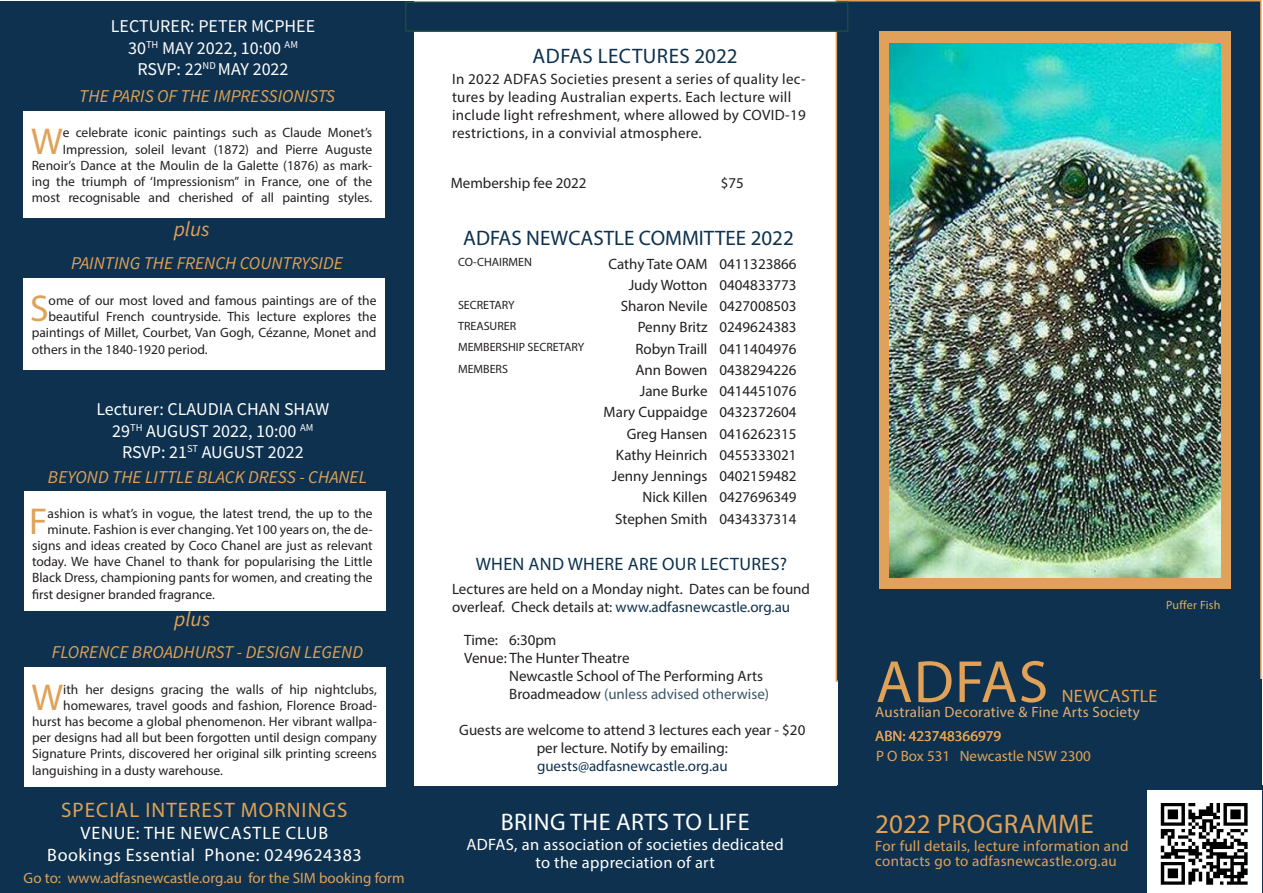
<style>
.page{position:relative;width:1263px;height:893px;background:#fff}
.page>*{position:absolute;margin:0;border:0;box-sizing:border-box;transform-origin:0 0}
.t1{font:60px "Myriad Pro";letter-spacing:.02em;color:#e0a258}
.t2{font:37.5px "Myriad Pro";color:#e0a258}
.t3{font:27px "Myriad Pro";letter-spacing:.02em;color:#e0a258}
.t4{font:24px "Myriad Pro";letter-spacing:.02em;color:#fff}
.t5{font:21px "Myriad Pro";color:#0d314e}
.t6{font:21px "Myriad Pro";letter-spacing:.05em;color:#e0a258}
.t7{font:21px "Myriad Pro";letter-spacing:.02em;color:#0d314e}
.t8{font:italic 21px "Source Sans Pro";color:#e0a258}
.t9{font:18px "Source Sans Pro";color:#fff}
.t10{font:italic 18px "Source Sans Pro";color:#e0a258}
.t11{font:18px "Myriad Pro";letter-spacing:.03em;color:#fff}
.t12{font:18px "Myriad Pro";letter-spacing:.02em;color:#0d314e}
.t13{font:18px "Myriad Pro";letter-spacing:.05em;color:#fff}
.t14{font:18px "Myriad Pro";letter-spacing:.02em;color:#e0a258}
.t15{font:16.5px/18px "Myriad Pro";letter-spacing:.02em;color:#fff;text-align:center}
.t16{font:15px/18px "Myriad Pro";color:#231f20}
.t17{font:15px/18px "Myriad Pro";letter-spacing:.02em;color:#231f20}
.t18{font:15px "Myriad Pro";color:#e0a258}
.t19{font:15px/15px "Myriad Pro";letter-spacing:.02em;color:#e0a258}
.t20{font:15px "Myriad Pro";letter-spacing:.02em;color:#e6af70}
.t21{font:15px "Myriad Pro";color:#3b5566}
.t22{font:15px "Myriad Pro";color:#0d314e}
.t23{font:13.5px/16.2px "Myriad Pro";color:#231f20;text-align:right}
.t24{font:12px "Myriad Pro";color:#231f20}
.t25{font:12px "Myriad Pro";letter-spacing:.02em;color:#d9b451}
.s1{color:#0d314e}
.s2{color:#231f20}
</style>
<div class="page">
<div style="left:0;top:2px;width:413px;height:891px;background:#0d314e"></div>
<div style="left:836px;top:1px;width:425px;height:680px;background:#0d314e"></div>
<div style="left:838px;top:786px;width:425px;height:107px;background:#0d314e"></div>
<div style="left:838px;top:679px;width:423px;height:110px;background:#0d314e"></div>
<svg style="left:879px;top:32px;width:352px;height:557px;fill:#e0a258"></svg>
<div style="left:412px;top:787px;width:426px;height:106px;background:#0d314e"></div>
<div style="left:405px;top:2px;width:443px;height:30px;background:#0d314e;border:2px solid #1a4c3d"></div>
<div style="left:23px;top:111px;width:362px;height:107px;background:#fff"></div>
<img style="left:1148px;top:791px;width:114px;height:102px">
<div style="left:23px;top:279px;width:362px;height:91px;background:#fff"></div>
<div style="left:24px;top:491px;width:361px;height:119px;background:#fff"></div>
<div style="left:24px;top:667px;width:361px;height:119px;background:#fff"></div>
<img style="left:890px;top:44px;width:330px;height:533px">
<p class="t9" style="left:111px;top:14px;width:206px">LECTURER: PETER MCPHEE</p>
<p class="t9" style="left:128px;top:36px;width:171px">30<sup>TH</sup> MAY 2022, 10:00 <sup>AM</sup></p>
<p class="t9" style="left:138px;top:58px;width:152px">RSVP: 22<sup>ND</sup> MAY 2022</p>
<p class="t10" style="left:79px;top:84px;width:257px">THE PARIS OF THE IMPRESSIONISTS</p>
<p class="t23" style="left:32px;top:124px;width:342px">e celebrate iconic paintings such as Claude Monet’s Impression, soleil levant (1872) and Pierre Auguste Renoir’s Dance at the Moulin de la Galette (1876) as mark&shy;ing the triumph of ‘Impressionism” in France, one of the most recognisable and cherished of all painting styles.</p>
<p class="t2" style="left:31px;top:118px;width:33px">W</p>
<p class="t8" style="left:174px;top:215px;width:37px">plus</p>
<p class="t10" style="left:71px;top:252px;width:273px">PAINTING THE FRENCH COUNTRYSIDE</p>
<p class="t2" style="left:30px;top:285px;width:20px">S</p>
<p class="t23" style="left:49px;top:292px;width:329px">ome of our most loved and famous paintings are of the</p>
<p class="t23" style="left:49px;top:308px;width:329px">beautiful French countryside. This lecture explores the</p>
<p class="t23" style="left:32px;top:324px;width:346px">paintings of Millet, Courbet, Van Gogh, Cézanne, Monet and</p>
<p class="t23" style="left:32px;top:341px;width:178px">others in the 1840-1920 period.</p>
<p class="t9" style="left:96px;top:398px;width:234px">Lecturer: CLAUDIA CHAN SHAW</p>
<p class="t9" style="left:112px;top:419px;width:203px">29<sup>TH</sup> AUGUST 2022, 10:00 <sup>AM</sup></p>
<p class="t9" style="left:122px;top:441px;width:183px">RSVP: 21<sup>ST</sup> AUGUST 2022</p>
<p class="t10" style="left:48px;top:466px;width:321px">BEYOND THE LITTLE BLACK DRESS - CHANEL</p>
<p class="t2" style="left:29px;top:498px;width:20px">F</p>
<p class="t23" style="left:48px;top:505px;width:327px">ashion is what’s in vogue, the latest trend, the up to the</p>
<p class="t23" style="left:48px;top:521px;width:327px">minute. Fashion is ever changing. Yet 100 years on, the de-</p>
<p class="t23" style="left:32px;top:537px;width:342px">signs and ideas created by Coco Chanel are just as relevant</p>
<p class="t23" style="left:32px;top:553px;width:342px">today. We have Chanel to thank for popularising the Little</p>
<p class="t23" style="left:32px;top:569px;width:342px">Black Dress, championing pants for women, and creating the</p>
<p class="t23" style="left:32px;top:586px;width:184px">first designer branded fragrance.</p>
<p class="t8" style="left:174px;top:606px;width:37px">plus</p>
<p class="t10" style="left:52px;top:641px;width:313px">FLORENCE BROADHURST - DESIGN LEGEND</p>
<p class="t2" style="left:32px;top:674px;width:33px">W</p>
<p class="t23" style="left:63px;top:681px;width:315px">ith her designs gracing the walls of hip nightclubs,</p>
<p class="t23" style="left:63px;top:697px;width:315px">homewares, travel goods and fashion, Florence Broad-</p>
<p class="t23" style="left:32px;top:713px;width:346px">hurst has become a global phenomenon. Her vibrant wallpa-</p>
<p class="t23" style="left:32px;top:729px;width:346px">per designs had all but been forgotten until design company</p>
<p class="t23" style="left:32px;top:746px;width:346px">Signature Prints, discovered her original silk printing screens</p>
<p class="t23" style="left:32px;top:762px;width:192px">languishing in a dusty warehouse.</p>
<p class="t6" style="left:61px;top:797px;width:288px">SPECIAL INTEREST MORNINGS</p>
<p class="t13" style="left:80px;top:822px;width:249px">VENUE: THE NEWCASTLE CLUB</p>
<p class="t11" style="left:47px;top:844px;width:316px">Bookings Essential Phone: 0249624383</p>
<p class="t18" style="left:24px;top:868px;width:382px">Go to: www.adfasnewcastle.org.au for the SIM booking form</p>
<p class="t7" style="left:533px;top:43px;width:206px">ADFAS LECTURES 2022</p>
<p class="t17" style="left:452px;top:70px;width:355px">In 2022 ADFAS Societies present a series of quality lec&shy;tures by leading Australian experts. Each lecture will include light refreshment, where allowed by COVID-19 restrictions, in a convivial atmosphere.</p>
<p class="t16" style="left:451px;top:173px;width:137px">Membership fee 2022</p>
<p class="t16" style="left:721px;top:173px;width:25px">$75</p>
<p class="t5" style="left:463px;top:225px;width:332px">ADFAS NEWCASTLE COMMITTEE 2022</p>
<p class="t24" style="left:458px;top:255px;width:75px">CO-CHAIRMEN</p>
<p class="t16" style="left:608px;top:254px;width:101px">Cathy Tate OAM</p>
<p class="t16" style="left:719px;top:254px;width:78px">0411323866</p>
<p class="t16" style="left:629px;top:276px;width:80px">Judy Wotton</p>
<p class="t16" style="left:719px;top:276px;width:78px">0404833773</p>
<p class="t24" style="left:458px;top:297px;width:58px">SECRETARY</p>
<p class="t16" style="left:621px;top:297px;width:88px">Sharon Nevile</p>
<p class="t16" style="left:719px;top:297px;width:78px">0427008503</p>
<p class="t24" style="left:458px;top:319px;width:60px">TREASURER</p>
<p class="t16" style="left:638px;top:318px;width:71px">Penny Britz</p>
<p class="t16" style="left:719px;top:318px;width:78px">0249624383</p>
<p class="t24" style="left:458px;top:340px;width:128px">MEMBERSHIP SECRETARY</p>
<p class="t16" style="left:635px;top:339px;width:74px">Robyn Traill</p>
<p class="t16" style="left:719px;top:339px;width:78px">0411404976</p>
<p class="t24" style="left:458px;top:361px;width:51px">MEMBERS</p>
<p class="t16" style="left:635px;top:361px;width:74px">Ann Bowen</p>
<p class="t16" style="left:719px;top:361px;width:78px">0438294226</p>
<p class="t16" style="left:640px;top:382px;width:69px">Jane Burke</p>
<p class="t16" style="left:719px;top:382px;width:78px">0414451076</p>
<p class="t16" style="left:604px;top:403px;width:105px">Mary Cuppaidge</p>
<p class="t16" style="left:719px;top:403px;width:78px">0432372604</p>
<p class="t16" style="left:627px;top:424px;width:82px">Greg Hansen</p>
<p class="t16" style="left:719px;top:424px;width:78px">0416262315</p>
<p class="t16" style="left:616px;top:446px;width:93px">Kathy Heinrich</p>
<p class="t16" style="left:719px;top:446px;width:78px">0455333021</p>
<p class="t16" style="left:612px;top:467px;width:97px">Jenny Jennings</p>
<p class="t16" style="left:719px;top:467px;width:78px">0402159482</p>
<p class="t16" style="left:642px;top:488px;width:67px">Nick Killen</p>
<p class="t16" style="left:719px;top:488px;width:78px">0427696349</p>
<p class="t16" style="left:615px;top:509px;width:94px">Stephen Smith</p>
<p class="t16" style="left:719px;top:509px;width:78px">0434337314</p>
<p class="t12" style="left:476px;top:553px;width:313px">WHEN AND WHERE ARE OUR LECTURES?</p>
<p class="t16" style="left:452px;top:580px;width:359px">Lectures are held on a Monday night. Dates can be found overleaf. Check details at: <span class="s1">www.adfasnewcastle.org.au</span></p>
<p class="t16" style="left:464px;top:631px;width:94px">Time: 6:30pm</p>
<p class="t16" style="left:464px;top:649px;width:167px">Venue: The Hunter Theatre</p>
<p class="t16" style="left:509px;top:667px;width:255px">Newcastle School of The Performing Arts</p>
<p class="t21" style="left:509px;top:684px;width:261px"><span class="s2">Broadmeadow</span> (unless advised otherwise)</p>
<p class="t16" style="left:459px;top:721px;width:348px;text-align:center">Guests are welcome to attend 3 lectures each year - $20 per lecture. Notify by emailing:</p>
<p class="t22" style="left:537px;top:756px;width:192px">guests@adfasnewcastle.org.au</p>
<p class="t4" style="left:501px;top:807px;width:250px">BRING THE ARTS TO LIFE</p>
<p class="t15" style="left:466px;top:835px;width:319px">ADFAS, an association of societies dedicated to the appreciation of art</p>
<p class="t25" style="left:1166px;top:597px;width:56px">Puffer Fish</p>
<p class="t1" style="left:876px;top:645px;width:174px">ADFAS</p>
<p class="t14" style="left:1062px;top:685px;width:97px">NEWCASTLE</p>
<p class="t20" style="left:875px;top:703px;width:266px">Australian Decorative &amp; Fine Arts Society</p>
<p class="t18" style="left:875px;top:727px;width:127px">ABN: 423748366979</p>
<p class="t18" style="left:876px;top:747px;width:216px">P O Box 531 Newcastle NSW 2300</p>
<p class="t3" style="left:875px;top:808px;width:220px">2022 PROGRAMME</p>
<p class="t19" style="left:875px;top:838px;width:255px">For full details, lecture information and contacts go to adfasnewcastle.org.au</p>
</div>
